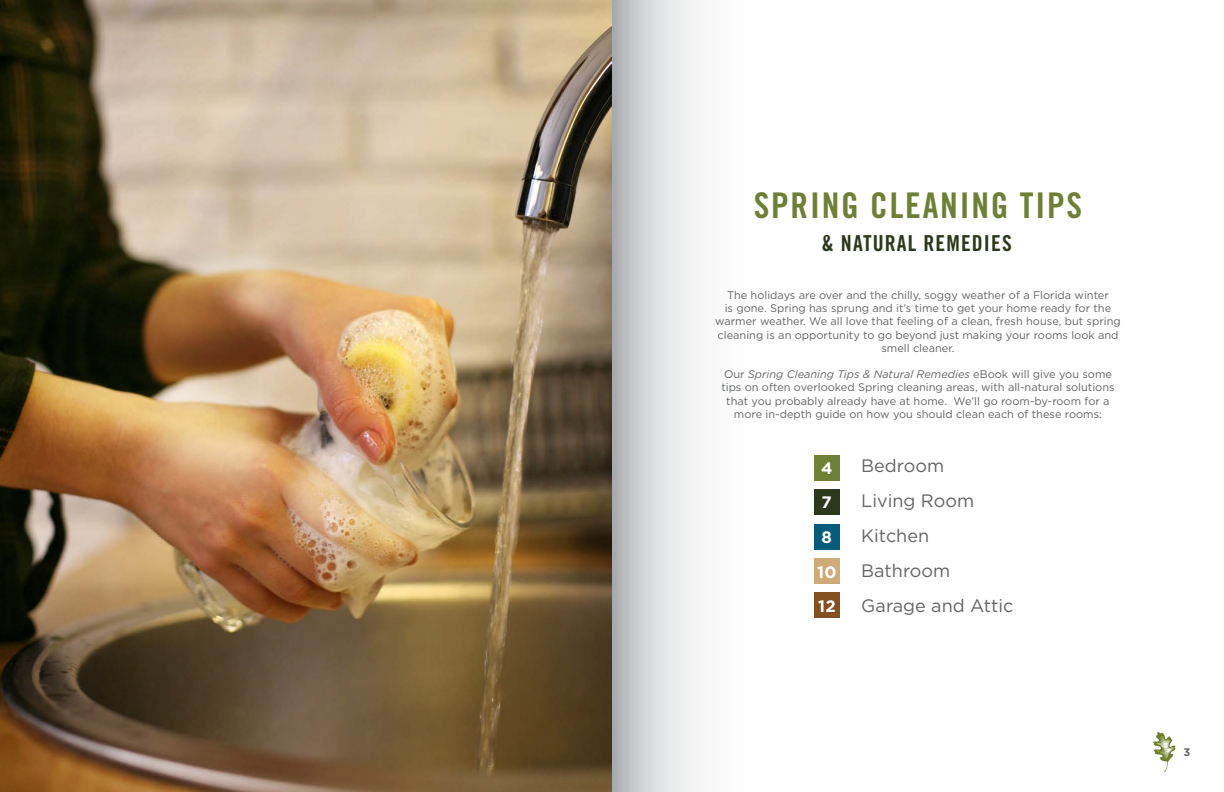
<style>
.page{position:relative;width:1224px;height:792px;background:#fff}
.page>*{position:absolute;margin:0;border:0;box-sizing:border-box;transform-origin:0 0}
.t1{font:35.4px "Trade Gothic Bold Cond Twenty";letter-spacing:.05em;color:#6e7f36}
.t2{font:22px "Trade Gothic Bold Cond Twenty";letter-spacing:.05em;color:#2c381b}
.t3{font:18px/35px "Gotham";color:#636466}
.t4{font:700 16.6px/34.9px "Gotham";color:#fff;text-align:justify}
.t5{font:11px/13.2px "Gotham";color:#636466;text-align:center}
.t6{font:700 11px "Gotham";color:#636466}
.s1{font-style:italic}
</style>
<div class="page">
<svg style="left:612px;top:0;width:85px;height:792px"></svg>
<div style="left:814px;top:489px;width:26px;height:26px;background:#2c381b"></div>
<div style="left:814px;top:455px;width:26px;height:26px;background:#6e7f36"></div>
<div style="left:814px;top:524px;width:26px;height:26px;background:#075c7a"></div>
<div style="left:814px;top:592px;width:26px;height:26px;background:#835021"></div>
<div style="left:814px;top:558px;width:26px;height:26px;background:#cfab7a"></div>
<img style="left:0;top:0;width:612px;height:792px">
<svg style="left:1153px;top:731px;width:22px;height:41px"></svg>
<h1 class="t1" style="left:754px;top:184px;width:330px">SPRING CLEANING TIPS</h1>
<h2 class="t2" style="left:822px;top:229px;width:192px">&amp; NATURAL REMEDIES</h2>
<p class="t5" style="left:715px;top:288px;width:407px">The holidays are over and the chilly, soggy weather of a Florida winter<br>is gone. Spring has sprung and it’s time to get your home ready for the warmer weather. We all love that feeling of a clean, fresh house, but spring cleaning is an opportunity to go beyond just making your rooms look and smell cleaner.</p>
<p class="t5" style="left:721px;top:367px;width:395px">Our <span class="s1">Spring Cleaning Tips &amp; Natural Remedies</span> eBook will give you some tips on often overlooked Spring cleaning areas, with all-natural solutions that you probably already have at home. We’ll go room-by-room for a more in-depth guide on how you should clean each of these rooms:</p>
<h3 class="t3" style="left:861px;top:448px;width:154px">Bedroom<br>Living Room<br>Kitchen<br>Bathroom<br>Garage and Attic</h3>
<h3 class="t4" style="left:821px;top:450px;width:13px">4<br>7<br>8</h3>
<h3 class="t4" style="left:817px;top:555px;width:21px">10</h3>
<h3 class="t4" style="left:818px;top:588px;width:19px">12</h3>
<p class="t6" style="left:1183px;top:745px;width:8px">3</p>
</div>
